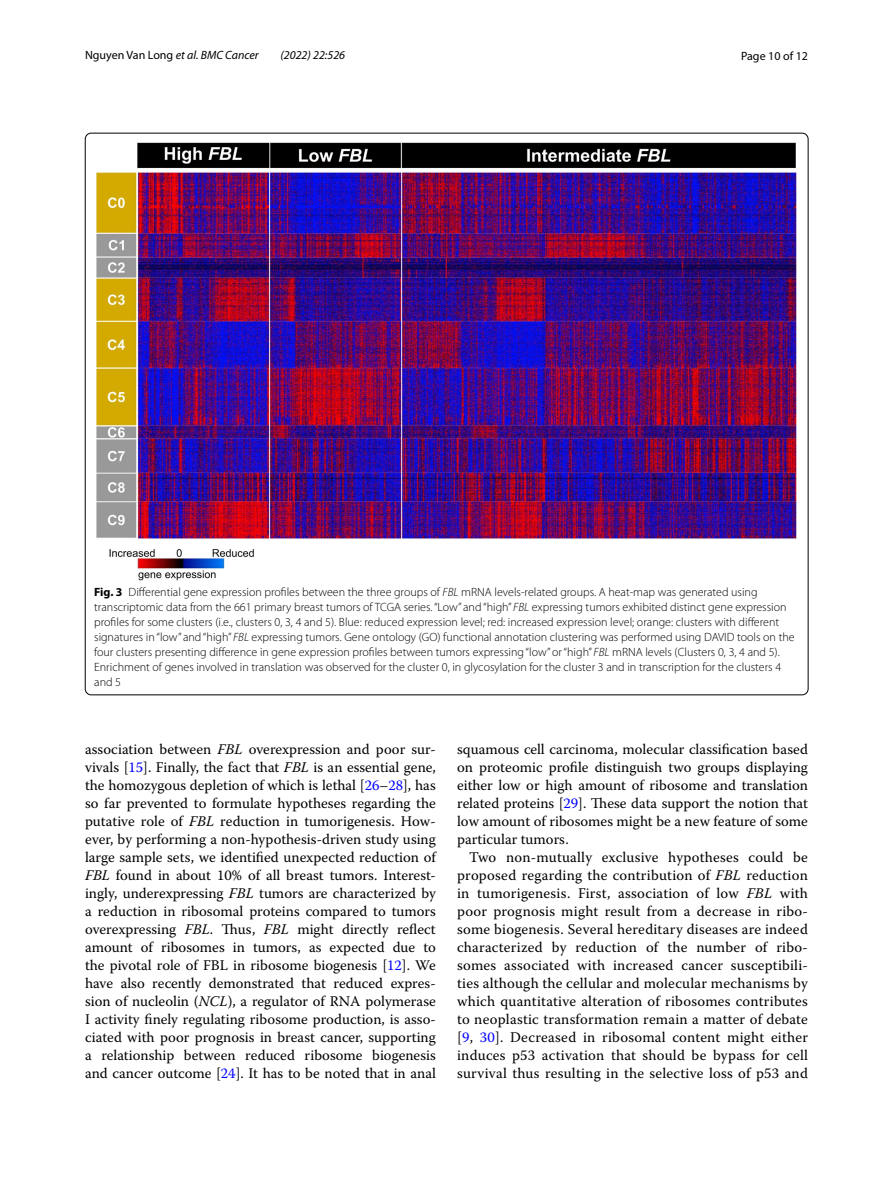
<style>
.page{position:relative;width:893px;height:1187px;background:#fff}
.page>*{position:absolute;margin:0;border:0;box-sizing:border-box;transform-origin:0 0}
.t1{font:14.7px/18px "Warnock Pro";letter-spacing:.005em;color:#000;text-align:justify}
.t2{font:300 12px/15px "Myriad Pro";color:#000}
.t3{font:italic 12px "Myriad Pro";color:#000}
.t4{font:12px "Myriad Pro";color:#000}
.s1{font-style:normal}
.s2{font-weight:700}
.s3{font-style:italic}
.s4{color:#00f}
</style>
<div class="page">
<img style="left:96px;top:142px;width:701px;height:438px">
<p class="t3" style="left:85px;top:48px;width:175px"><span class="s1">Nguyen Van Long</span> et al. BMC Cancer</p>
<p class="t3" style="left:280px;top:48px;width:66px">(2022) 22:526</p>
<p class="t4" style="left:741px;top:48px;width:68px">Page 10 of 12</p>
<p class="t2" style="left:94px;top:584px;width:702px"><span class="s2">Fig. 3</span> Differential gene expression profiles between the three groups of <span class="s3">FBL</span> mRNA levels-related groups. A heat-map was generated using transcriptomic data from the 661 primary breast tumors of TCGA series. “Low” and “high” <span class="s3">FBL</span> expressing tumors exhibited distinct gene expression profiles for some clusters (i.e., clusters 0, 3, 4 and 5). Blue: reduced expression level; red: increased expression level; orange: clusters with different signatures in “low” and “high” <span class="s3">FBL</span> expressing tumors. Gene ontology (GO) functional annotation clustering was performed using DAVID tools on the four clusters presenting difference in gene expression profiles between tumors expressing “low” or “high” <span class="s3">FBL</span> mRNA levels (Clusters 0, 3, 4 and 5).<br>Enrichment of genes involved in translation was observed for the cluster 0, in glycosylation for the cluster 3 and in transcription for the clusters 4 and 5</p>
<p class="t1" style="left:85px;top:740px;width:352px">association between <span class="s3">FBL</span> overexpression and poor sur&shy;vivals [<span class="s4">15</span>]. Finally, the fact that <span class="s3">FBL</span> is an essential gene, the homozygous depletion of which is lethal [<span class="s4">26</span>–<span class="s4">28</span>], has so far prevented to formulate hypotheses regarding the putative role of <span class="s3">FBL</span> reduction in tumorigenesis. How&shy;ever, by performing a non-hypothesis-driven study using large sample sets, we identified unexpected reduction of <span class="s3">FBL</span> found in about 10% of all breast tumors. Interest&shy;ingly, underexpressing <span class="s3">FBL</span> tumors are characterized by a reduction in ribosomal proteins compared to tumors overexpressing <span class="s3">FBL</span>. Thus, <span class="s3">FBL</span> might directly reflect amount of ribosomes in tumors, as expected due to the pivotal role of FBL in ribosome biogenesis [<span class="s4">12</span>]. We have also recently demonstrated that reduced expres&shy;sion of nucleolin (<span class="s3">NCL</span>), a regulator of RNA polymerase I activity finely regulating ribosome production, is asso&shy;ciated with poor prognosis in breast cancer, supporting a relationship between reduced ribosome biogenesis and cancer outcome [<span class="s4">24</span>]. It has to be noted that in anal</p>
<p class="t1" style="left:457px;top:740px;width:352px">squamous cell carcinoma, molecular classification based on proteomic profile distinguish two groups displaying either low or high amount of ribosome and translation related proteins [<span class="s4">29</span>]. These data support the notion that low amount of ribosomes might be a new feature of some particular tumors.</p>
<p class="t1" style="left:457px;top:848px;width:352px;text-indent:12px">Two non-mutually exclusive hypotheses could be proposed regarding the contribution of <span class="s3">FBL</span> reduction in tumorigenesis. First, association of low <span class="s3">FBL</span> with poor prognosis might result from a decrease in ribo&shy;some biogenesis. Several hereditary diseases are indeed characterized by reduction of the number of ribo&shy;somes associated with increased cancer susceptibili&shy;ties although the cellular and molecular mechanisms by which quantitative alteration of ribosomes contributes to neoplastic transformation remain a matter of debate [<span class="s4">9</span>, <span class="s4">30</span>]. Decreased in ribosomal content might either induces p53 activation that should be bypass for cell survival thus resulting in the selective loss of p53 and</p>
</div>
